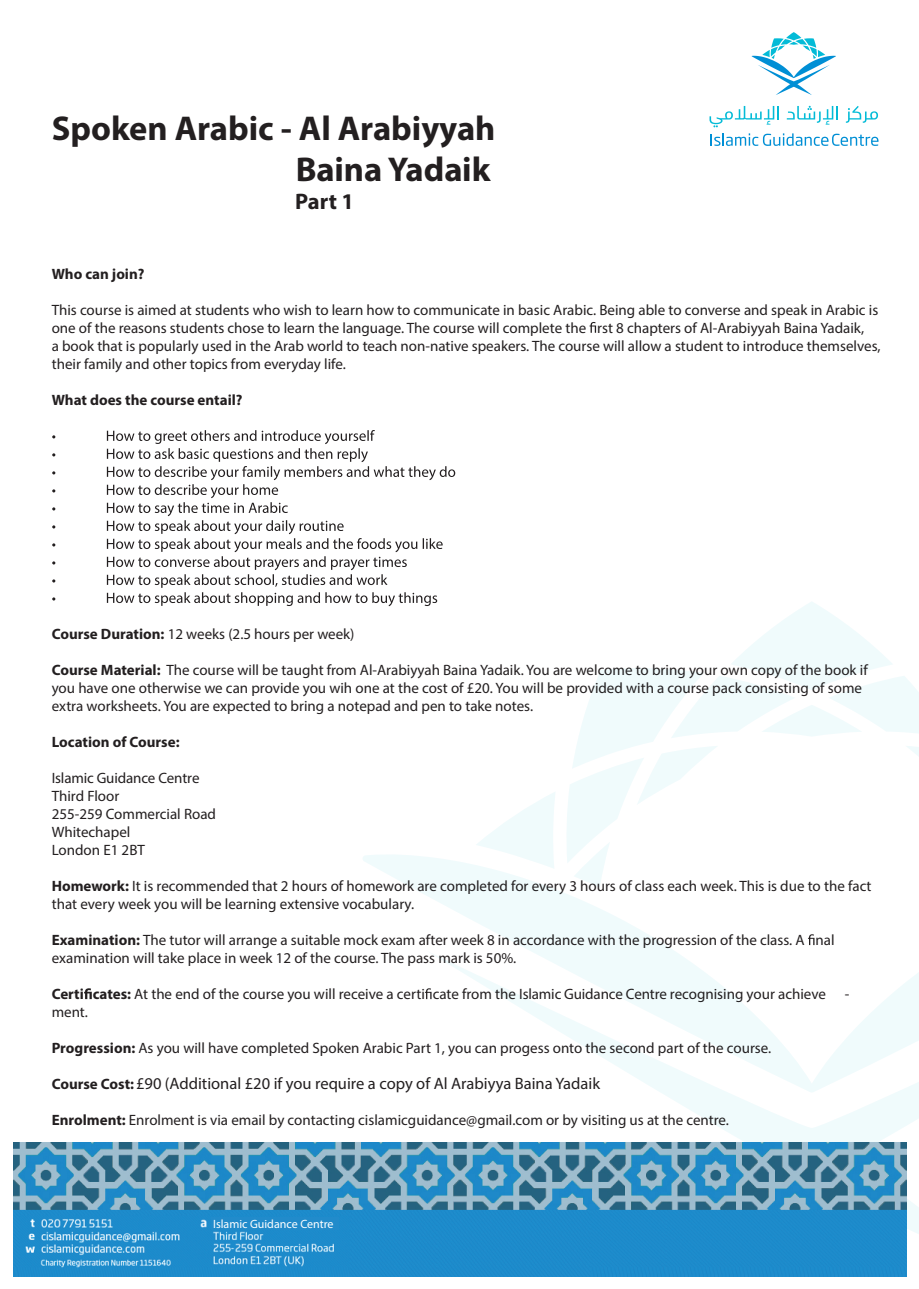
<style>
.page{position:relative;width:919px;height:1289px;background:#fff}
.page>*{position:absolute;margin:0;border:0;box-sizing:border-box;transform-origin:0 0}
.t1{font:700 34.5px/41.4px "Myriad Pro";color:#231f20;text-align:right}
.t2{font:700 22.5px "Myriad Pro";color:#231f20}
.t3{font:16.5px "Myriad Pro";color:#231f20}
.t4{font:15px/18px "Myriad Pro";color:#231f20}
.t5{font:700 15px "Myriad Pro";color:#231f20}
.t6{font:12px "Myriad Pro";color:#fff}
.s1{font-weight:700}
.s2{font-weight:700;font-size:15px}
</style>
<div class="page">
<svg style="left:906px;top:1177px;width:12px;height:97px"></svg>
<svg style="left:661px;top:1092px;width:257px;height:85px;fill:#f0fbfc"></svg>
<svg style="left:363px;top:855px;width:555px;height:237px"></svg>
<svg style="left:475px;top:792px;width:80px;height:76px"></svg>
<svg style="left:565px;top:602px;width:353px;height:285px"></svg>
<svg style="left:589px;top:322px;width:7px;height:11px"></svg>
<svg style="left:52px;top:430px;width:403px;height:176px"></svg>
<svg style="left:807px;top:934px;width:7px;height:11px"></svg>
<svg style="left:84px;top:988px;width:8px;height:11px"></svg>
<svg style="left:425px;top:988px;width:6px;height:11px"></svg>
<img style="left:13px;top:1142px;width:893px;height:134px">
<div style="left:212px;top:1217px;width:127px;height:13px;background:#218bcb"></div>
<svg style="left:710px;top:133px;width:168px;height:13px"></svg>
<svg style="left:709px;top:106px;width:70px;height:21px"></svg>
<svg style="left:786px;top:106px;width:52px;height:19px"></svg>
<svg style="left:845px;top:106px;width:33px;height:17px"></svg>
<svg style="left:751px;top:32px;width:84px;height:63px"></svg>
<h1 class="t1" style="left:52px;top:107px;width:445px">Spoken Arabic - Al Arabiyyah<br>Baina Yadaik</h1>
<h2 class="t2" style="left:295px;top:186px;width:60px">Part 1</h2>
<p class="t5" style="left:52px;top:264px;width:94px">Who can join?</p>
<p class="t4" style="left:52px;top:300px;width:830px">This course is aimed at students who wish to learn how to communicate in basic Arabic. Being able to converse and speak in Arabic is one of the reasons students chose to learn the language. The course will complete the rst 8 chapters of Al-Arabiyyah Baina Yadaik,<br>a book that is popularly used in the Arab world to teach non-native speakers. The course will allow a student to introduce themselves, their family and other topics from everyday life.</p>
<p class="t5" style="left:52px;top:390px;width:192px">What does the course entail?</p>
<p class="t4" style="left:52px;top:624px;width:304px"><span class="s1">Course Duration:</span> 12 weeks (2.5 hours per week)</p>
<p class="t4" style="left:52px;top:660px;width:817px"><span class="s1">Course Material:</span> The course will be taught from Al-Arabiyyah Baina Yadaik. You are welcome to bring your own copy of the book if you have one otherwise we can provide you wih one at the cost of £20. You will be provided with a course pack consisting of some extra worksheets. You are expected to bring a notepad and pen to take notes.</p>
<p class="t5" style="left:52px;top:732px;width:129px">Location of Course:</p>
<p class="t4" style="left:52px;top:768px;width:166px">Islamic Guidance Centre<br>Third Floor<br>255-259 Commercial Road<br>Whitechapel<br>London E1 2BT</p>
<p class="t4" style="left:52px;top:876px;width:821px"><span class="s1">Homework:</span> It is recommended that 2 hours of homework are completed for every 3 hours of class each week. This is due to the fact that every week you will be learning extensive vocabulary.</p>
<p class="t4" style="left:52px;top:930px;width:784px"><span class="s1">Examination:</span> The tutor will arrange a suitable mock exam after week 8 in accordance with the progression of the class. A nal examination will take place in week 12 of the course. The pass mark is 50%.</p>
<p class="t4" style="left:52px;top:984px;width:775px"><span class="s1">Certi cates:</span> At the end of the course you will receive a certi cate from the Islamic Guidance Centre recognising your achieve</p>
<p class="t4" style="left:844px;top:984px;width:6px">-</p>
<p class="t4" style="left:52px;top:1002px;width:38px">ment.</p>
<p class="t4" style="left:52px;top:1038px;width:721px"><span class="s1">Progression:</span> As you will have completed Spoken Arabic Part 1, you can progess onto the second part of the course.</p>
<p class="t3" style="left:52px;top:1073px;width:550px"><span class="s2">Course Cost:</span>£90 (Additional £20 if you require a copy of Al Arabiyya Baina Yadaik</p>
<p class="t4" style="left:52px;top:1110px;width:678px"><span class="s1">Enrolment:</span> Enrolment is via email by contacting cislamicguidance@gmail.com or by visiting us at the centre.</p>
<p class="t6" style="left:213px;top:1216px;width:122px">Islamic Guidance Centre</p>
</div>
